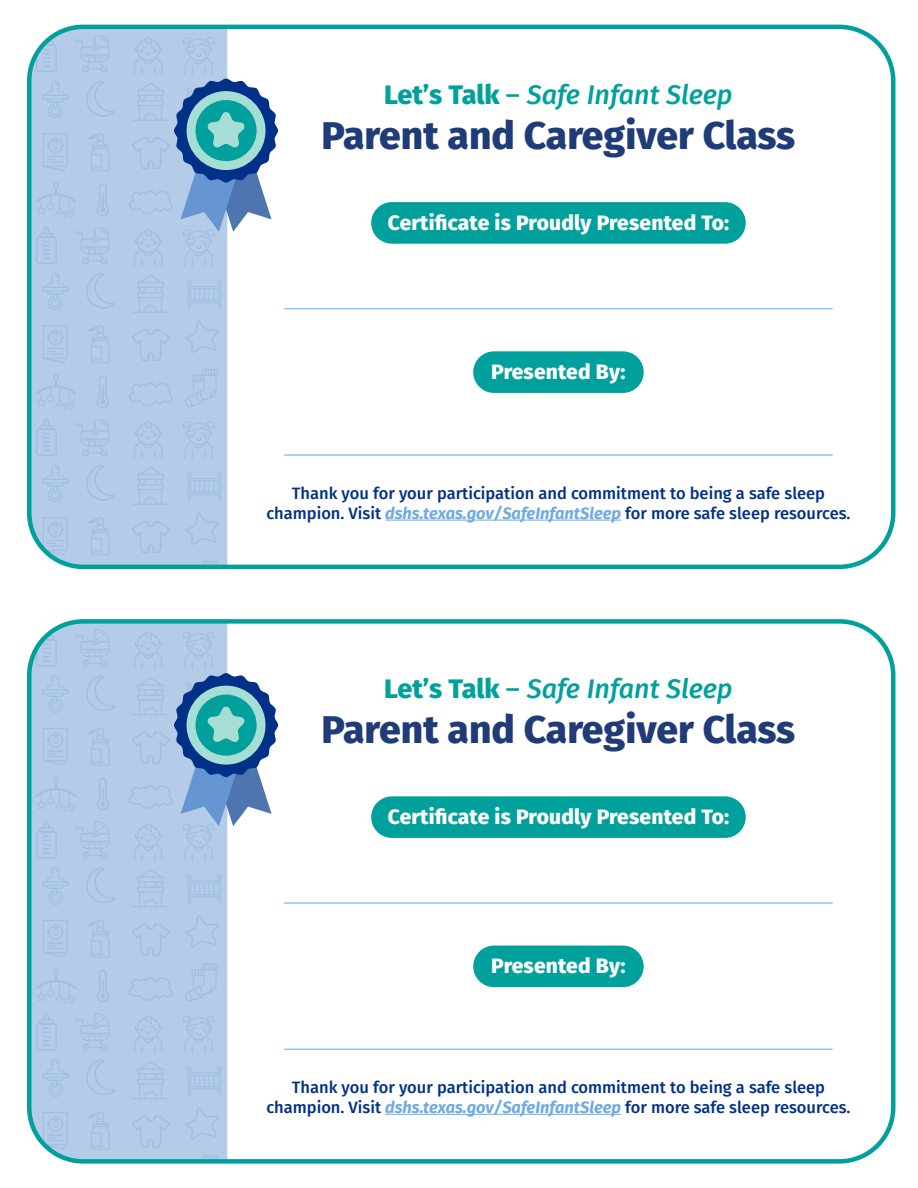
<style>
.page{position:relative;width:918px;height:1188px;background:#fff}
.page>*{position:absolute;margin:0;border:0;box-sizing:border-box;transform-origin:0 0}
.t1{font:800 39px "Fira Sans";color:#1f3c79}
.t2{font:italic 500 27px "Fira Sans";color:#00a19c}
.t3{font:800 21px "Fira Sans";letter-spacing:.01em;color:#fff}
.t4{font:500 16.5px/19.8px "Fira Sans";color:#003087;text-align:center}
.s1{font-weight:800;font-style:normal}
.s2{font-style:normal}
.s3{font-weight:700;font-style:italic;color:#6eabe3}
</style>
<div class="page">
<div style="left:27px;top:624px;width:200px;height:535px;background:#b5cce8"></div>
<svg style="left:132px;top:869px;width:38px;height:38px"></svg>
<svg style="left:185px;top:963px;width:33px;height:38px"></svg>
<svg style="left:132px;top:924px;width:38px;height:32px"></svg>
<svg style="left:185px;top:915px;width:34px;height:33px"></svg>
<svg style="left:187px;top:874px;width:35px;height:29px"></svg>
<svg style="left:128px;top:976px;width:45px;height:25px"></svg>
<svg style="left:132px;top:1061px;width:38px;height:38px"></svg>
<svg style="left:185px;top:1155px;width:33px;height:4px"></svg>
<svg style="left:132px;top:1116px;width:38px;height:32px"></svg>
<svg style="left:134px;top:1015px;width:28px;height:38px"></svg>
<svg style="left:182px;top:1015px;width:33px;height:38px"></svg>
<svg style="left:185px;top:1107px;width:34px;height:33px"></svg>
<svg style="left:187px;top:1066px;width:35px;height:29px"></svg>
<svg style="left:75px;top:629px;width:34px;height:38px"></svg>
<svg style="left:42px;top:675px;width:27px;height:38px"></svg>
<svg style="left:88px;top:728px;width:22px;height:38px"></svg>
<svg style="left:43px;top:728px;width:25px;height:38px"></svg>
<svg style="left:86px;top:675px;width:29px;height:37px"></svg>
<svg style="left:36px;top:777px;width:40px;height:35px"></svg>
<svg style="left:36px;top:629px;width:21px;height:38px"></svg>
<svg style="left:97px;top:778px;width:12px;height:33px"></svg>
<svg style="left:75px;top:821px;width:34px;height:38px"></svg>
<svg style="left:42px;top:867px;width:27px;height:38px"></svg>
<svg style="left:88px;top:920px;width:22px;height:38px"></svg>
<svg style="left:43px;top:920px;width:25px;height:38px"></svg>
<svg style="left:86px;top:867px;width:29px;height:37px"></svg>
<svg style="left:36px;top:969px;width:40px;height:35px"></svg>
<svg style="left:36px;top:821px;width:21px;height:38px"></svg>
<svg style="left:97px;top:970px;width:12px;height:33px"></svg>
<svg style="left:75px;top:1013px;width:34px;height:38px"></svg>
<svg style="left:42px;top:1059px;width:27px;height:38px"></svg>
<svg style="left:88px;top:1112px;width:22px;height:38px"></svg>
<svg style="left:43px;top:1112px;width:25px;height:38px"></svg>
<svg style="left:86px;top:1059px;width:29px;height:37px"></svg>
<svg style="left:36px;top:1013px;width:21px;height:38px"></svg>
<div style="left:27px;top:28px;width:200px;height:536px;background:#b5cce8"></div>
<svg style="left:132px;top:275px;width:38px;height:38px"></svg>
<svg style="left:185px;top:369px;width:33px;height:38px"></svg>
<svg style="left:132px;top:329px;width:38px;height:32px"></svg>
<svg style="left:185px;top:321px;width:34px;height:32px"></svg>
<svg style="left:187px;top:280px;width:35px;height:29px"></svg>
<svg style="left:128px;top:381px;width:45px;height:26px"></svg>
<svg style="left:132px;top:467px;width:38px;height:38px"></svg>
<svg style="left:185px;top:561px;width:33px;height:3px"></svg>
<svg style="left:132px;top:521px;width:38px;height:32px"></svg>
<svg style="left:134px;top:421px;width:28px;height:38px"></svg>
<svg style="left:182px;top:421px;width:33px;height:38px"></svg>
<svg style="left:185px;top:513px;width:34px;height:32px"></svg>
<svg style="left:187px;top:472px;width:35px;height:29px"></svg>
<svg style="left:75px;top:35px;width:34px;height:38px"></svg>
<svg style="left:42px;top:80px;width:27px;height:38px"></svg>
<svg style="left:88px;top:133px;width:22px;height:38px"></svg>
<svg style="left:43px;top:133px;width:25px;height:38px"></svg>
<svg style="left:86px;top:80px;width:29px;height:38px"></svg>
<svg style="left:36px;top:182px;width:40px;height:36px"></svg>
<svg style="left:36px;top:34px;width:21px;height:38px"></svg>
<svg style="left:97px;top:183px;width:12px;height:33px"></svg>
<svg style="left:75px;top:227px;width:34px;height:38px"></svg>
<svg style="left:42px;top:272px;width:27px;height:38px"></svg>
<svg style="left:88px;top:325px;width:22px;height:38px"></svg>
<svg style="left:43px;top:325px;width:25px;height:38px"></svg>
<svg style="left:86px;top:272px;width:29px;height:38px"></svg>
<svg style="left:36px;top:374px;width:40px;height:36px"></svg>
<svg style="left:36px;top:226px;width:21px;height:38px"></svg>
<svg style="left:97px;top:375px;width:12px;height:33px"></svg>
<svg style="left:75px;top:419px;width:34px;height:38px"></svg>
<svg style="left:42px;top:464px;width:27px;height:39px"></svg>
<svg style="left:88px;top:517px;width:22px;height:38px"></svg>
<svg style="left:43px;top:517px;width:25px;height:38px"></svg>
<svg style="left:86px;top:464px;width:29px;height:38px"></svg>
<svg style="left:36px;top:418px;width:21px;height:38px"></svg>
<div style="left:27px;top:619px;width:869px;height:545px;border:4px solid #00a19c;border-radius:54px"></div>
<div style="left:27px;top:25px;width:869px;height:544px;border:4px solid #00a19c;border-radius:54px"></div>
<svg style="left:128px;top:631px;width:150px;height:230px"></svg>
<svg style="left:128px;top:37px;width:150px;height:230px"></svg>
<div style="left:371px;top:202px;width:375px;height:42px;background:#00a19c;border-radius:21px"></div>
<div style="left:473px;top:351px;width:171px;height:42px;background:#00a19c;border-radius:21px"></div>
<hr style="left:385px;top:520px;width:236px;height:1px;background:#6eabe3">
<hr style="left:284px;top:308px;width:549px;height:2px;background:#99c2e8">
<hr style="left:284px;top:454px;width:549px;height:2px;background:#99c2e8">
<div style="left:371px;top:796px;width:375px;height:42px;background:#00a19c;border-radius:21px"></div>
<div style="left:473px;top:946px;width:171px;height:41px;background:#00a19c;border-radius:21px"></div>
<hr style="left:385px;top:1114px;width:236px;height:1px;background:#6eabe3">
<hr style="left:284px;top:902px;width:549px;height:2px;background:#99c2e8">
<hr style="left:284px;top:1049px;width:549px;height:1px;background:#99c2e8">
<p class="t2" style="left:384px;top:73px;width:350px"><span class="s1">Let’s Talk</span> <span class="s2">–</span> Safe Infant Sleep</p>
<p class="t1" style="left:322px;top:101px;width:475px">Parent and Caregiver Class</p>
<p class="t3" style="left:388px;top:204px;width:343px">Certificate is Proudly Presented To:</p>
<p class="t3" style="left:491px;top:354px;width:136px">Presented By:</p>
<p class="t4" style="left:266px;top:483px;width:586px">Thank you for your participation and commitment to being a safe sleep champion. Visit <span class="s3">dshs.texas.gov/SafeInfantSleep</span> for more safe sleep resources.</p>
<p class="t2" style="left:384px;top:667px;width:350px"><span class="s1">Let’s Talk</span> <span class="s2">–</span> Safe Infant Sleep</p>
<p class="t1" style="left:322px;top:696px;width:475px">Parent and Caregiver Class</p>
<p class="t3" style="left:388px;top:799px;width:343px">Certificate is Proudly Presented To:</p>
<p class="t3" style="left:491px;top:948px;width:136px">Presented By:</p>
<p class="t4" style="left:266px;top:1077px;width:586px">Thank you for your participation and commitment to being a safe sleep champion. Visit <span class="s3">dshs.texas.gov/SafeInfantSleep</span> for more safe sleep resources.</p>
</div>
